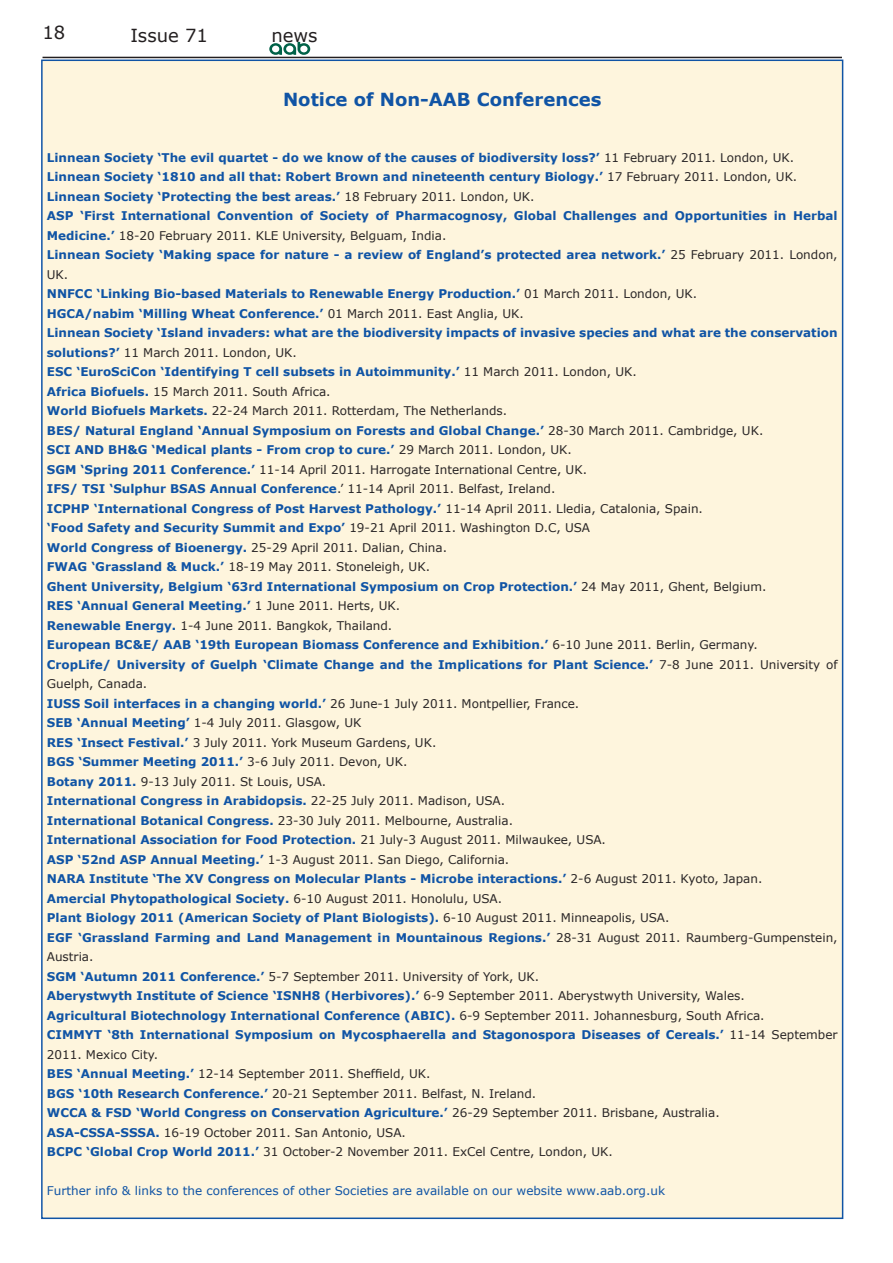
<style>
.page{position:relative;width:893px;height:1263px;background:#fff}
.page>*{position:absolute;margin:0;border:0;box-sizing:border-box;transform-origin:0 0}
.t1{font:700 18px "Verdana";color:#094fa3}
.t2{font:18px "Verdana";color:#231f20}
.t3{font:700 12px/19.5px "Verdana";color:#094fa3}
.t4{font:12px "Verdana";color:#094fa3}
.s1{font-weight:400;color:#231f20}
</style>
<div class="page">
<hr style="left:43px;top:57px;width:799px;height:1px;background:#231f20">
<svg style="left:269px;top:42px;width:41px;height:13px"></svg>
<div style="left:42px;top:60px;width:801px;height:1158px;background:#fef5dc"></div>
<p class="t2" style="left:43px;top:20px;width:24px">18</p>
<p class="t2" style="left:130px;top:23px;width:79px">Issue 71</p>
<p class="t2" style="left:271px;top:23px;width:48px">news</p>
<h1 class="t1" style="left:283px;top:86px;width:320px">Notice of Non-AAB Conferences</h1>
<p class="t3" style="left:47px;top:147px;width:792px">Linnean Society ‘The evil quartet - do we know of the causes of biodiversity loss?’ <span class="s1">11 February 2011. London, UK.<br></span>Linnean Society ‘1810 and all that: Robert Brown and nineteenth century Biology.’ <span class="s1">17 February 2011. London, UK.<br></span>Linnean Society ‘Protecting the best areas.’ <span class="s1">18 February 2011. London, UK.<br></span>ASP ‘First International Convention of Society of Pharmacognosy, Global Challenges and Opportunities in Herbal Medicine.’ <span class="s1">18-20 February 2011. KLE University, Belguam, India.<br></span>Linnean Society ‘Making space for nature - a review of England’s protected area network.’ <span class="s1">25 February 2011. London, UK.<br></span>NNFCC ‘Linking Bio-based Materials to Renewable Energy Production.’ <span class="s1">01 March 2011. London, UK.<br></span>HGCA/nabim ‘Milling Wheat Conference.’ <span class="s1">01 March 2011. East Anglia, UK.<br></span>Linnean Society ‘Island invaders: what are the biodiversity impacts of invasive species and what are the conservation solutions?’ <span class="s1">11 March 2011. London, UK.<br></span>ESC ‘EuroSciCon ‘Identifying T cell subsets in Autoimmunity.’ <span class="s1">11 March 2011. London, UK.<br></span>Africa Biofuels. <span class="s1">15 March 2011. South Africa.<br></span>World Biofuels Markets. <span class="s1">22-24 March 2011. Rotterdam, The Netherlands.<br></span>BES/ Natural England ‘Annual Symposium on Forests and Global Change.’ <span class="s1">28-30 March 2011. Cambridge, UK.<br></span>SCI AND BH&amp;G ‘Medical plants - From crop to cure.’ <span class="s1">29 March 2011. London, UK.<br></span>SGM ‘Spring 2011 Conference.’ <span class="s1">11-14 April 2011. Harrogate International Centre, UK.<br></span>IFS/ TSI ‘Sulphur BSAS Annual Conference<span class="s1">.’ 11-14 April 2011. Belfast, Ireland.<br></span>ICPHP ‘International Congress of Post Harvest Pathology.’ <span class="s1">11-14 April 2011. Lledia, Catalonia, Spain.<br></span>‘Food Safety and Security Summit and Expo’ <span class="s1">19-21 April 2011. Washington D.C, USA<br></span>World Congress of Bioenergy. <span class="s1">25-29 April 2011. Dalian, China.<br></span>FWAG ‘Grassland &amp; Muck.’ <span class="s1">18-19 May 2011. Stoneleigh, UK.<br></span>Ghent University, Belgium ‘63rd International Symposium on Crop Protection.’ <span class="s1">24 May 2011, Ghent, Belgium.<br></span>RES ‘Annual General Meeting.’ <span class="s1">1 June 2011. Herts, UK.<br></span>Renewable Energy. <span class="s1">1-4 June 2011. Bangkok, Thailand.<br></span>European BC&amp;E/ AAB ‘19th European Biomass Conference and Exhibition.’ <span class="s1">6-10 June 2011. Berlin, Germany.<br></span>CropLife/ University of Guelph ‘Climate Change and the Implications for Plant Science.’ <span class="s1">7-8 June 2011. University of Guelph, Canada.<br></span>IUSS Soil interfaces in a changing world.’ <span class="s1">26 June-1 July 2011. Montpellier, France.<br></span>SEB ‘Annual Meeting’ <span class="s1">1-4 July 2011. Glasgow, UK<br></span>RES ‘Insect Festival.’ <span class="s1">3 July 2011. York Museum Gardens, UK.<br></span>BGS ‘Summer Meeting 2011.’ <span class="s1">3-6 July 2011. Devon, UK.<br></span>Botany 2011. <span class="s1">9-13 July 2011. St Louis, USA.<br></span>International Congress in Arabidopsis. <span class="s1">22-25 July 2011. Madison, USA.<br></span>International Botanical Congress. <span class="s1">23-30 July 2011. Melbourne, Australia.<br></span>International Association for Food Protection. <span class="s1">21 July-3 August 2011. Milwaukee, USA.<br></span>ASP ‘52nd ASP Annual Meeting.’ <span class="s1">1-3 August 2011. San Diego, California.<br></span>NARA Institute ‘The XV Congress on Molecular Plants - Microbe interactions.’ <span class="s1">2-6 August 2011. Kyoto, Japan.<br></span>Amercial Phytopathological Society. <span class="s1">6-10 August 2011. Honolulu, USA.<br></span>Plant Biology 2011 (American Society of Plant Biologists). <span class="s1">6-10 August 2011. Minneapolis, USA.<br></span>EGF ‘Grassland Farming and Land Management in Mountainous Regions.’ <span class="s1">28-31 August 2011. Raumberg-Gumpenstein, Austria.<br></span>SGM ‘Autumn 2011 Conference.’ <span class="s1">5-7 September 2011. University of York, UK.<br></span>Aberystwyth Institute of Science ‘ISNH8 (Herbivores).’ <span class="s1">6-9 September 2011. Aberystwyth University, Wales.<br></span>Agricultural Biotechnology International Conference (ABIC). <span class="s1">6-9 September 2011. Johannesburg, South Africa.<br></span>CIMMYT ‘8th International Symposium on Mycosphaerella and Stagonospora Diseases of Cereals.’ <span class="s1">11-14 September 2011. Mexico City.<br></span>BES ‘Annual Meeting.’ <span class="s1">12-14 September 2011. Sheffield, UK.<br></span>BGS ‘10th Research Conference.’ <span class="s1">20-21 September 2011. Belfast, N. Ireland.<br></span>WCCA &amp; FSD ‘World Congress on Conservation Agriculture.’ <span class="s1">26-29 September 2011. Brisbane, Australia.<br></span>ASA-CSSA-SSSA. <span class="s1">16-19 October 2011. San Antonio, USA.<br></span>BCPC ‘Global Crop World 2011.’ <span class="s1">31 October-2 November 2011. ExCel Centre, London, UK.</span></p>
<p class="t4" style="left:47px;top:1182px;width:620px">Further info &amp; links to the conferences of other Societies are available on our website www.aab.org.uk</p>
</div>
